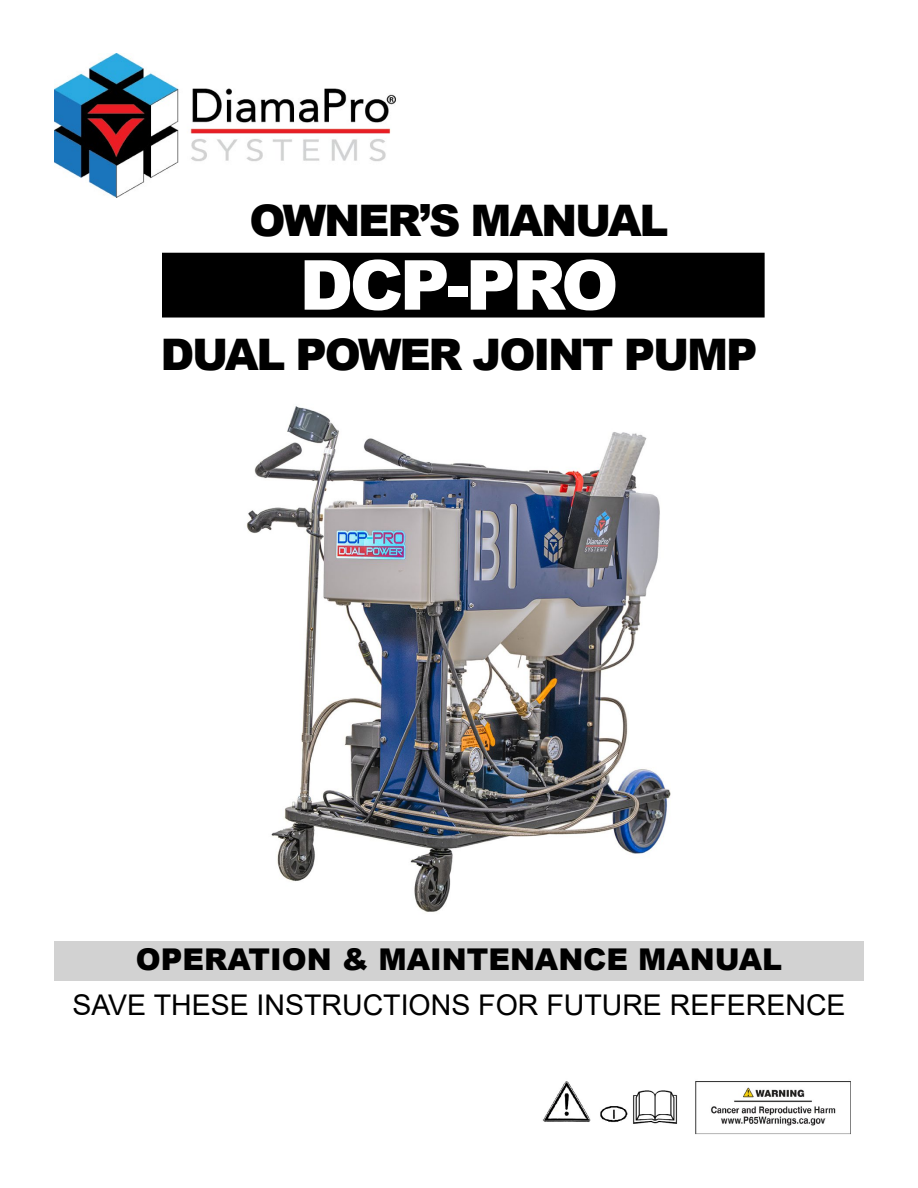
<style>
.page{position:relative;width:918px;height:1188px;background:#fff}
.page>*{position:absolute;margin:0;border:0;box-sizing:border-box;transform-origin:0 0}
.t1{font:900 69px "Arial";letter-spacing:-.05em;color:#fff}
.t2{font:900 43.5px "Arial";letter-spacing:-.05em;color:#000}
.t3{font:900 30px "Arial";color:#000}
.t4{font:28.5px "Arial";color:#000}
</style>
<div class="page">
<div style="left:163px;top:253px;width:601px;height:64px;background:#000"></div>
<div style="left:162px;top:253px;width:603px;height:65px;border:2px solid #000"></div>
<div style="left:54px;top:941px;width:810px;height:40px;background:#d2d2d2"></div>
<img style="left:54px;top:54px;width:342px;height:144px">
<img style="left:542px;top:1081px;width:309px;height:54px">
<img style="left:246px;top:406px;width:425px;height:506px">
<h2 class="t2" style="left:250px;top:189px;width:420px">OWNER’S MANUAL</h2>
<h1 class="t1" style="left:299px;top:235px;width:321px">DCP-PRO</h1>
<h2 class="t2" style="left:160px;top:323px;width:598px">DUAL POWER JOINT PUMP</h2>
<p class="t3" style="left:136px;top:938px;width:648px">OPERATION &amp; MAINTENANCE MANUAL</p>
<p class="t4" style="left:72px;top:985px;width:775px">SAVE THESE INSTRUCTIONS FOR FUTURE REFERENCE</p>
</div>
